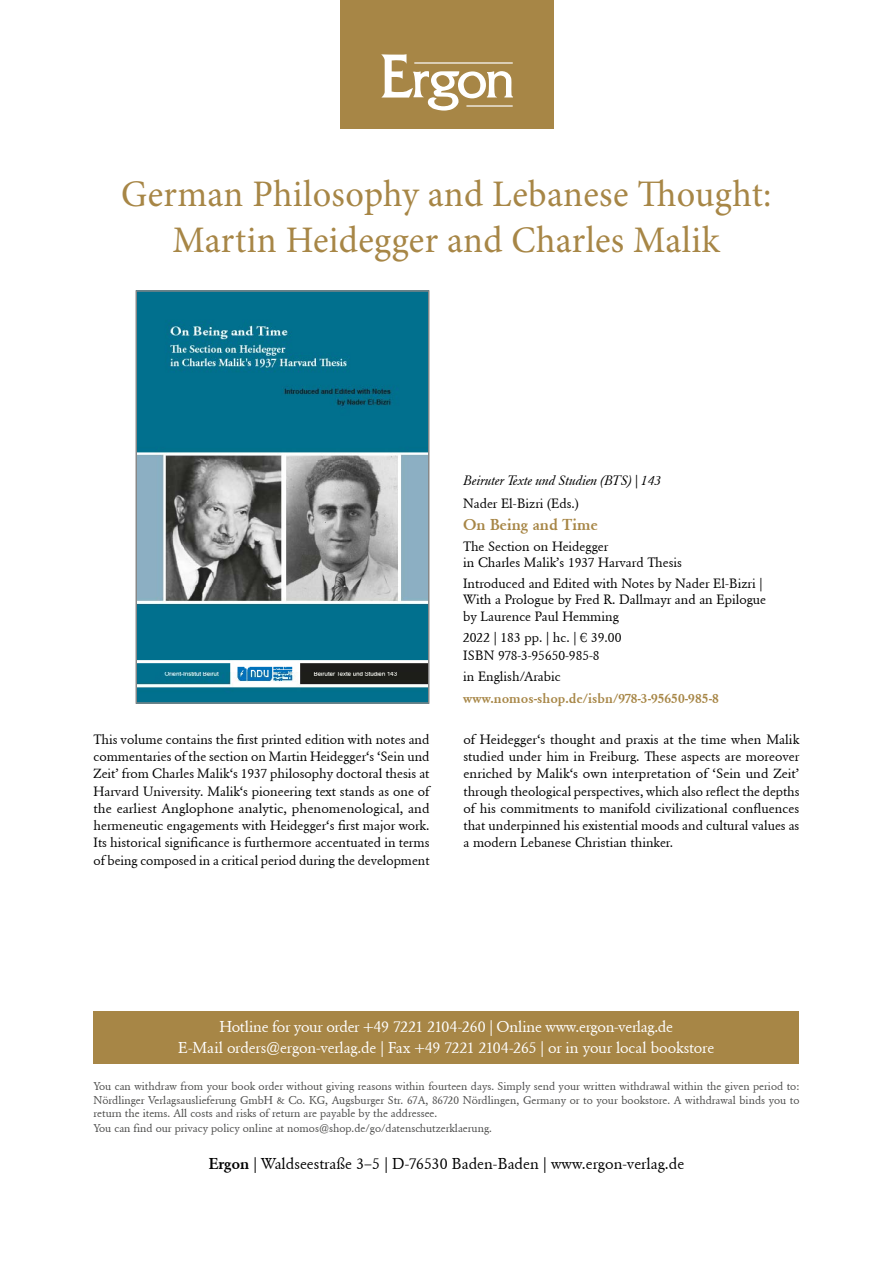
<style>
.page{position:relative;width:893px;height:1263px;background:#fff}
.page>*{position:absolute;margin:0;border:0;box-sizing:border-box;transform-origin:0 0}
.t1{font:37.5px/46.5px "Minion Pro";letter-spacing:.01em;color:#a78646;text-align:center}
.t2{font:15.75px/21px "Ergon Unicode";letter-spacing:-.015em;color:#fff;text-align:center}
.t3{font:15.75px "Ergon Unicode";color:#000}
.t4{font:700 15.75px "Ergon Unicode";color:#a78646}
.t5{font:13.5px/17.2px "Ergon Unicode";color:#000}
.t6{font:700 13.5px "Ergon Unicode";color:#a78646}
.t7{font:italic 13.5px "Ergon Unicode";color:#000}
.t8{font:11.25px/13.5px "Ergon Unicode";color:#4a4a49;text-align:justify}
.s1{font-weight:700}
</style>
<div class="page">
<div style="left:94px;top:1011px;width:705px;height:52px;background:#a78646"></div>
<div style="left:340px;top:0;width:214px;height:129px;background:#a78646"></div>
<svg style="left:381px;top:54px;width:132px;height:57px"></svg>
<hr style="left:466px;top:105px;width:47px;height:2px;background:#fff">
<hr style="left:414px;top:62px;width:99px;height:2px;background:#fff">
<img style="left:138px;top:292px;width:289px;height:410px">
<div style="left:136px;top:290px;width:293px;height:414px;border:1px solid #878787"></div>
<h1 class="t1" style="left:121px;top:172px;width:652px">German Philosophy and Lebanese Thought:<br>Martin Heidegger and Charles Malik</h1>
<p class="t7" style="left:463px;top:472px;width:199px">Beiruter Texte und Studien (BTS) | 143</p>
<p class="t5" style="left:463px;top:494px;width:117px">Nader El-Bizri (Eds.)</p>
<p class="t4" style="left:463px;top:514px;width:136px">On Being and Time</p>
<p class="t5" style="left:463px;top:537px;width:220px;line-height:16.5px">The Section on Heidegger<br>in Charles Malik’s 1937 Harvard Thesis</p>
<p class="t5" style="left:463px;top:574px;width:304px;line-height:16.5px">Introduced and Edited with Notes by Nader El-Bizri |<br>With a Prologue by Fred R. Dallmayr and an Epilogue by Laurence Paul Hemming</p>
<p class="t5" style="left:463px;top:629px;width:160px">2022 | 183 pp. | hc. | € 39.00<br>ISBN 978-3-95650-985-8</p>
<p class="t5" style="left:463px;top:667px;width:99px">in English/Arabic</p>
<p class="t6" style="left:463px;top:689px;width:257px">www.nomos-shop.de/isbn/978-3-95650-985-8</p>
<p class="t5" style="left:94px;top:730px;width:338px;text-align:justify">This volume contains the first printed edition with notes and commentaries of the section on Martin Heidegger‘s ‘Sein und Zeit’ from Charles Malik‘s 1937 philosophy doctoral thesis at Harvard University. Malik‘s pioneering text stands as one of the earliest Anglophone analytic, phenomenological, and hermeneutic engagements with Heidegger‘s first major work.<br>Its historical significance is furthermore accentuated in terms of being composed in a critical period during the development</p>
<p class="t5" style="left:463px;top:730px;width:338px;text-align:justify">of Heidegger‘s thought and praxis at the time when Malik studied under him in Freiburg. These aspects are moreover enriched by Malik‘s own interpretation of ‘Sein und Zeit’ through theological perspectives, which also reflect the depths of his commitments to manifold civilizational confluences that underpinned his existential moods and cultural values as a modern Lebanese Christian thinker.</p>
<p class="t2" style="left:178px;top:1016px;width:538px">Hotline for your order +49 7221 2104-260 | Online www.ergon-verlag.de<br>E-Mail orders@ergon-verlag.de | Fax +49 7221 2104-265 | or in your local bookstore</p>
<p class="t8" style="left:94px;top:1079px;width:707px">You can withdraw from your book order without giving reasons within fourteen days. Simply send your written withdrawal within the given period to:<br>Nördlinger Verlagsauslieferung GmbH &amp; Co. KG, Augsburger Str. 67A, 86720 Nördlingen, Germany or to your bookstore. A withdrawal binds you to return the items. All costs and risks of return are payable by the addressee.</p>
<p class="t8" style="left:94px;top:1121px;width:400px">You can find our privacy policy online at nomos@shop.de/go/datenschutzerklaerung.</p>
<p class="t3" style="left:209px;top:1153px;width:477px"><span class="s1">Ergon</span> | Waldseestraße 3–5 | D-76530 Baden-Baden | www.ergon-verlag.de</p>
</div>
